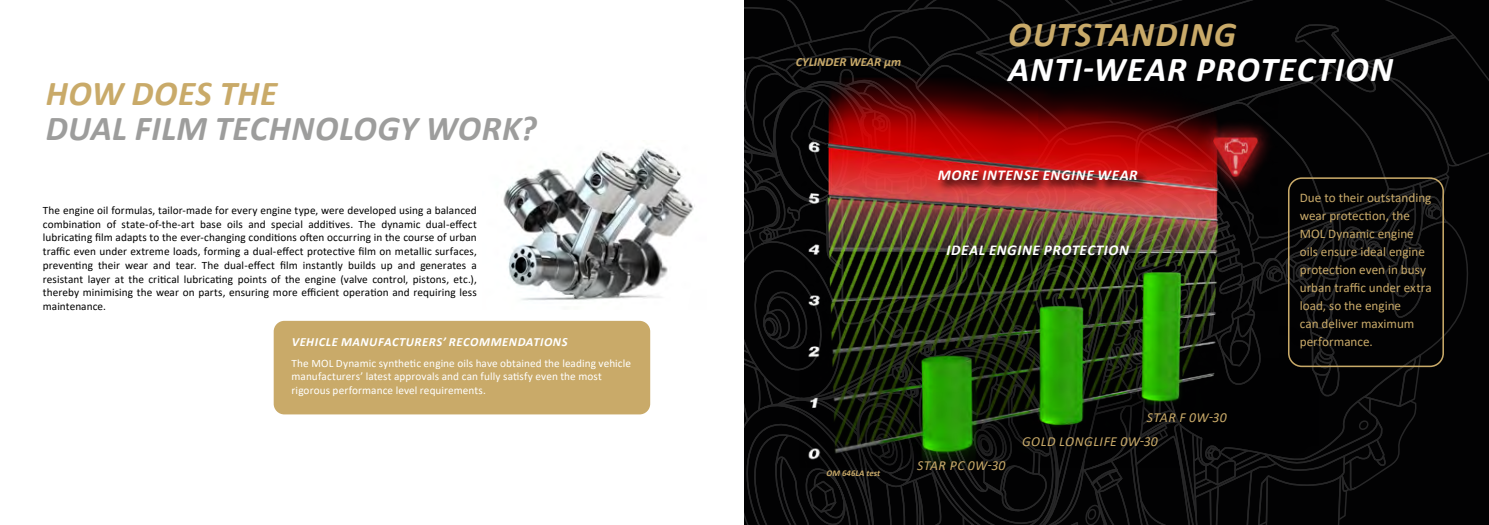
<style>
.page{position:relative;width:1489px;height:525px;background:#fff}
.page>*{position:absolute;margin:0;border:0;box-sizing:border-box;transform-origin:0 0}
.t1{font:italic 700 35px "Calibri";letter-spacing:.01em;color:#9d9d9c}
.t2{font:italic 700 35px "Calibri";letter-spacing:.025em;color:#c9aa69}
.t3{font:italic 700 35px "Calibri";letter-spacing:.03em;color:#fff}
.t4{font:italic 700 15px "Calibri";letter-spacing:.04em;color:#fff}
.t5{font:italic 13.75px "Calibri";letter-spacing:.03em;color:#c9aa69}
.t6{font:13.12px/18.1px "Calibri";color:#c9aa69}
.t7{font:italic 700 12.5px "Calibri";letter-spacing:.045em;color:#fff}
.t8{font:italic 700 12.5px "Calibri";color:#c9aa69}
.t9{font:11.25px/13.8px "Calibri";letter-spacing:.005em;color:#000;text-align:justify}
.t10{font:11.25px/13.8px "Calibri";letter-spacing:.005em;color:#fff}
.t11{font:italic 700 8.75px "Calibri";color:#c9aa69}
</style>
<div class="page">
<img style="left:503px;top:148px;width:192px;height:153px">
<div style="left:274px;top:320px;width:376px;height:94px;background:#c9aa69;border-radius:11px"></div>
<svg style="left:744px;top:0;width:744px;height:525px;background:#060607"></svg>
<div style="left:1287px;top:177px;width:156px;height:190px;border:2px solid #c9aa69;border-radius:13px"></div>
<img style="left:799px;top:73px;width:519px;height:394px">
<div style="left:945px;top:244px;width:195px;height:22px;background:#000;opacity:.94"></div>
<div style="left:936px;top:169px;width:213px;height:23px;background:#000;opacity:.94"></div>
<h1 class="t2" style="left:46px;top:69px;width:233px">HOW DOES THE</h1>
<h1 class="t1" style="left:46px;top:104px;width:492px">DUAL FILM TECHNOLOGY WORK?</h1>
<p class="t9" style="left:43px;top:203px;width:435px">The engine oil formulas, tailor-made for every engine type, were developed using a balanced combination of state-of-the-art base oils and special additives. The dynamic dual-effect lubricating film adapts to the ever-changing conditions often occurring in the course of urban traffic even under extreme loads, forming a dual-effect protective film on metallic surfaces, preventing their wear and tear. The dual-effect film instantly builds up and generates a resistant layer at the critical lubricating points of the engine (valve control, pistons, etc.), thereby minimising the wear on parts, ensuring more efficient operation and requiring less maintenance.</p>
<p class="t7" style="left:292px;top:332px;width:277px">VEHICLE MANUFACTURERS’ RECOMMENDATIONS</p>
<p class="t10" style="left:291px;top:355px;width:341px">The MOL Dynamic synthetic engine oils have obtained the leading vehicle manufacturers’ latest approvals and can fully satisfy even the most rigorous performance level requirements.</p>
<p class="t8" style="left:795px;top:53px;width:107px">CYLINDER WEAR µm</p>
<h1 class="t2" style="left:1008px;top:10px;width:229px">OUTSTANDING</h1>
<h1 class="t3" style="left:1008px;top:45px;width:386px">ANTI-WEAR PROTECTION</h1>
<h2 class="t4" style="left:937px;top:164px;width:201px">MORE INTENSE ENGINE WEAR</h2>
<h2 class="t4" style="left:946px;top:239px;width:184px">IDEAL ENGINE PROTECTION</h2>
<p class="t11" style="left:826px;top:466px;width:55px">OM 646LA test</p>
<p class="t5" style="left:917px;top:455px;width:90px">STAR PC 0W-30</p>
<p class="t5" style="left:1146px;top:407px;width:81px">STAR F 0W-30</p>
<p class="t5" style="left:1021px;top:432px;width:137px">GOLD LONGLIFE 0W-30</p>
<p class="t6" style="left:1299px;top:188px;width:133px">Due to their outstanding wear protection, the<br>MOL Dynamic engine oils ensure ideal engine protection even in busy urban traffic under extra load, so the engine<br>can deliver maximum performance.</p>
</div>
